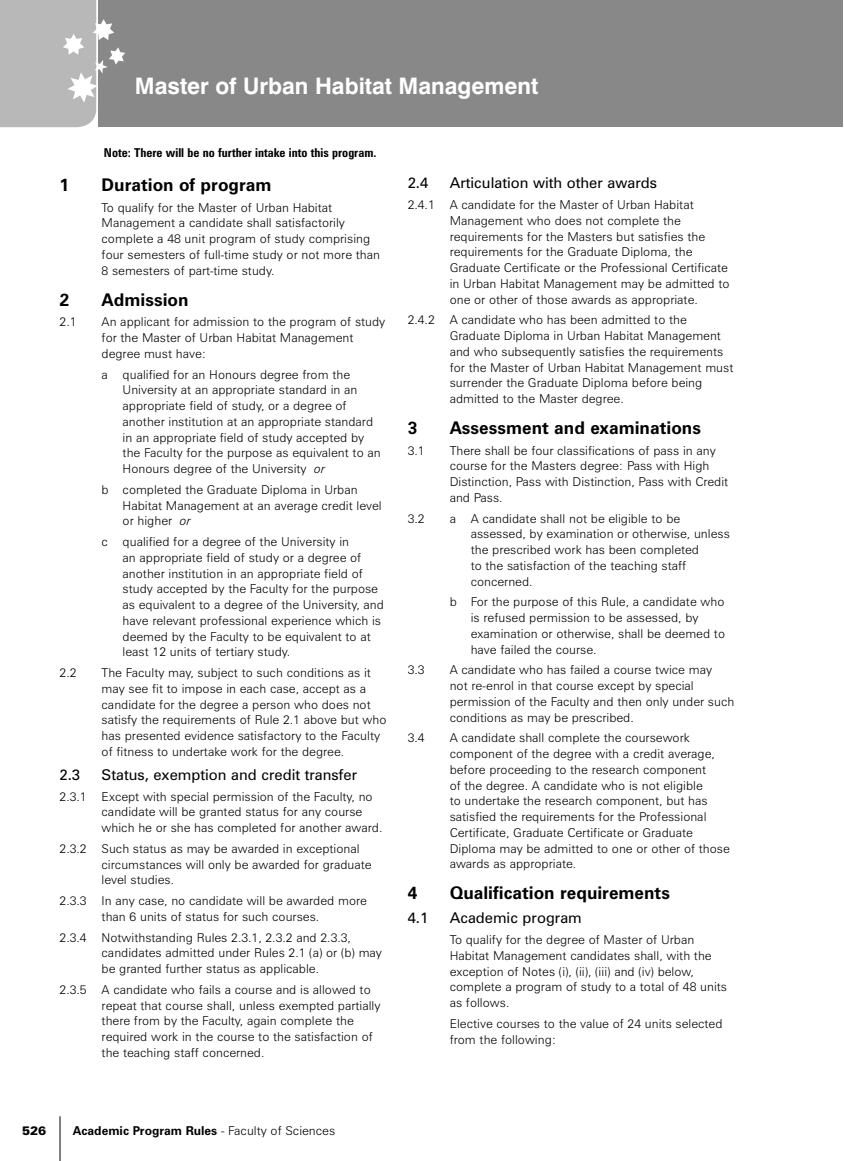
<style>
.page{position:relative;width:844px;height:1161px;background:#fff}
.page>*{position:absolute;margin:0;border:0;box-sizing:border-box;transform-origin:0 0}
.t1{font:700 22.75px "Swiss 721 BT";color:#fff}
.t2{font:700 17.5px "Zurich BT";color:#000}
.t3{font:14.88px "Zurich BT";color:#000}
.t4{font:300 12.25px/15.8px "Zurich BT";color:#000}
.t5{font:700 condensed 12.25px "Zurich BT";color:#000}
.t6{font:700 12.25px "Zurich BT";color:#000}
.t7{font:900 12.25px "Zurich BT";color:#000}
.s1{font-style:italic}
.s2{font-weight:300}
</style>
<div class="page">
<div style="left:98px;top:0;width:745px;height:127px;background:#888"></div>
<hr style="left:60px;top:1116px;width:1px;height:45px;background:#000">
<svg style="left:0;top:0;width:125px;height:127px"></svg>
<h1 class="t1" style="left:135px;top:76px;width:405px">Master of Urban Habitat Management</h1>
<p class="t5" style="left:104px;top:149px;width:274px">Note: There will be no further intake into this program.</p>
<h2 class="t2" style="left:60px;top:178px;width:11px">1</h2>
<h2 class="t2" style="left:102px;top:178px;width:171px">Duration of program</h2>
<p class="t4" style="left:102px;top:201px;width:280px">To qualify for the Master of Urban Habitat Management a candidate shall satisfactorily complete a 48 unit program of study comprising four semesters of full-time study or not more than 8 semesters of part-time study.</p>
<h2 class="t2" style="left:60px;top:293px;width:11px">2</h2>
<h2 class="t2" style="left:102px;top:293px;width:88px">Admission</h2>
<p class="t4" style="left:60px;top:315px;width:18px">2.1</p>
<p class="t4" style="left:102px;top:315px;width:285px">An applicant for admission to the program of study for the Master of Urban Habitat Management degree must have:</p>
<p class="t4" style="left:123px;top:367px;width:259px;text-indent:-21px">a qualified for an Honours degree from the University at an appropriate standard in an appropriate field of study, or a degree of another institution at an appropriate standard in an appropriate field of study accepted by the Faculty for the purpose as equivalent to an Honours degree of the University <span class="s1">or</span></p>
<p class="t4" style="left:123px;top:483px;width:260px;text-indent:-21px">b completed the Graduate Diploma in Urban<br>Habitat Management at an average credit level or higher <span class="s1">or</span></p>
<p class="t4" style="left:123px;top:535px;width:263px;text-indent:-21px">c qualified for a degree of the University in<br>an appropriate field of study or a degree of another institution in an appropriate field of study accepted by the Faculty for the purpose as equivalent to a degree of the University, and have relevant professional experience which is deemed by the Faculty to be equivalent to at least 12 units of tertiary study.</p>
<p class="t4" style="left:60px;top:666px;width:18px">2.2</p>
<p class="t4" style="left:102px;top:666px;width:286px">The Faculty may, subject to such conditions as it may see fit to impose in each case, accept as a candidate for the degree a person who does not satisfy the requirements of Rule 2.1 above but who has presented evidence satisfactory to the Faculty of fitness to undertake work for the degree.</p>
<p class="t3" style="left:60px;top:769px;width:22px">2.3</p>
<p class="t3" style="left:102px;top:769px;width:257px">Status, exemption and credit transfer</p>
<p class="t4" style="left:102px;top:789px;width:282px;text-indent:-42px">2.3.1 Except with special permission of the Faculty, no candidate will be granted status for any course which he or she has completed for another award.</p>
<p class="t4" style="left:102px;top:842px;width:271px;text-indent:-42px">2.3.2 Such status as may be awarded in exceptional circumstances will only be awarded for graduate level studies.</p>
<p class="t4" style="left:60px;top:894px;width:309px;text-align:center">2.3.3 In any case, no candidate will be awarded more than 6 units of status for such courses.</p>
<p class="t4" style="left:102px;top:930px;width:282px;text-indent:-42px">2.3.4 Notwithstanding Rules 2.3.1, 2.3.2 and 2.3.3, candidates admitted under Rules 2.1 (a) or (b) may be granted further status as applicable.</p>
<p class="t4" style="left:102px;top:983px;width:280px;text-indent:-42px">2.3.5 A candidate who fails a course and is allowed to repeat that course shall, unless exempted partially there from by the Faculty, again complete the required work in the course to the satisfaction of the teaching staff concerned.</p>
<p class="t3" style="left:407px;top:178px;width:22px">2.4</p>
<p class="t3" style="left:449px;top:178px;width:209px">Articulation with other awards</p>
<p class="t4" style="left:449px;top:198px;width:281px;text-indent:-42px">2.4.1 A candidate for the Master of Urban Habitat Management who does not complete the requirements for the Masters but satisfies the requirements for the Graduate Diploma, the Graduate Certificate or the Professional Certificate in Urban Habitat Management may be admitted to one or other of those awards as appropriate.</p>
<p class="t4" style="left:449px;top:313px;width:285px;text-indent:-42px">2.4.2 A candidate who has been admitted to the Graduate Diploma in Urban Habitat Management and who subsequently satisfies the requirements for the Master of Urban Habitat Management must surrender the Graduate Diploma before being admitted to the Master degree.</p>
<h2 class="t2" style="left:407px;top:421px;width:11px">3</h2>
<h2 class="t2" style="left:449px;top:421px;width:253px">Assessment and examinations</h2>
<p class="t4" style="left:407px;top:443px;width:18px">3.1</p>
<p class="t4" style="left:449px;top:443px;width:280px">There shall be four classifications of pass in any course for the Masters degree: Pass with High Distinction, Pass with Distinction, Pass with Credit and Pass.</p>
<p class="t4" style="left:407px;top:511px;width:18px">3.2</p>
<p class="t4" style="left:470px;top:511px;width:260px;text-indent:-21px">a A candidate shall not be eligible to be assessed, by examination or otherwise, unless the prescribed work has been completed<br>to the satisfaction of the teaching staff concerned.</p>
<p class="t4" style="left:470px;top:595px;width:256px;text-indent:-21px">b For the purpose of this Rule, a candidate who is refused permission to be assessed, by examination or otherwise, shall be deemed to have failed the course.</p>
<p class="t4" style="left:407px;top:663px;width:18px">3.3</p>
<p class="t4" style="left:449px;top:663px;width:286px">A candidate who has failed a course twice may<br>not re-enrol in that course except by special permission of the Faculty and then only under such conditions as may be prescribed.</p>
<p class="t4" style="left:407px;top:731px;width:18px">3.4</p>
<p class="t4" style="left:449px;top:731px;width:281px">A candidate shall complete the coursework component of the degree with a credit average, before proceeding to the research component<br>of the degree. A candidate who is not eligible<br>to undertake the research component, but has satisfied the requirements for the Professional Certificate, Graduate Certificate or Graduate Diploma may be admitted to one or other of those awards as appropriate.</p>
<h2 class="t2" style="left:407px;top:886px;width:11px">4</h2>
<h2 class="t2" style="left:449px;top:886px;width:222px">Qualification requirements</h2>
<p class="t3" style="left:407px;top:913px;width:22px">4.1</p>
<p class="t3" style="left:449px;top:913px;width:134px">Academic program</p>
<p class="t4" style="left:449px;top:933px;width:279px">To qualify for the degree of Master of Urban Habitat Management candidates shall, with the exception of Notes (i), (ii), (iii) and (iv) below, complete a program of study to a total of 48 units as follows.</p>
<p class="t4" style="left:449px;top:1017px;width:274px">Elective courses to the value of 24 units selected from the following:</p>
<p class="t7" style="left:22px;top:1126px;width:26px">526</p>
<p class="t6" style="left:73px;top:1126px;width:264px">Academic Program Rules <span class="s2">- Faculty of Sciences</span></p>
</div>
